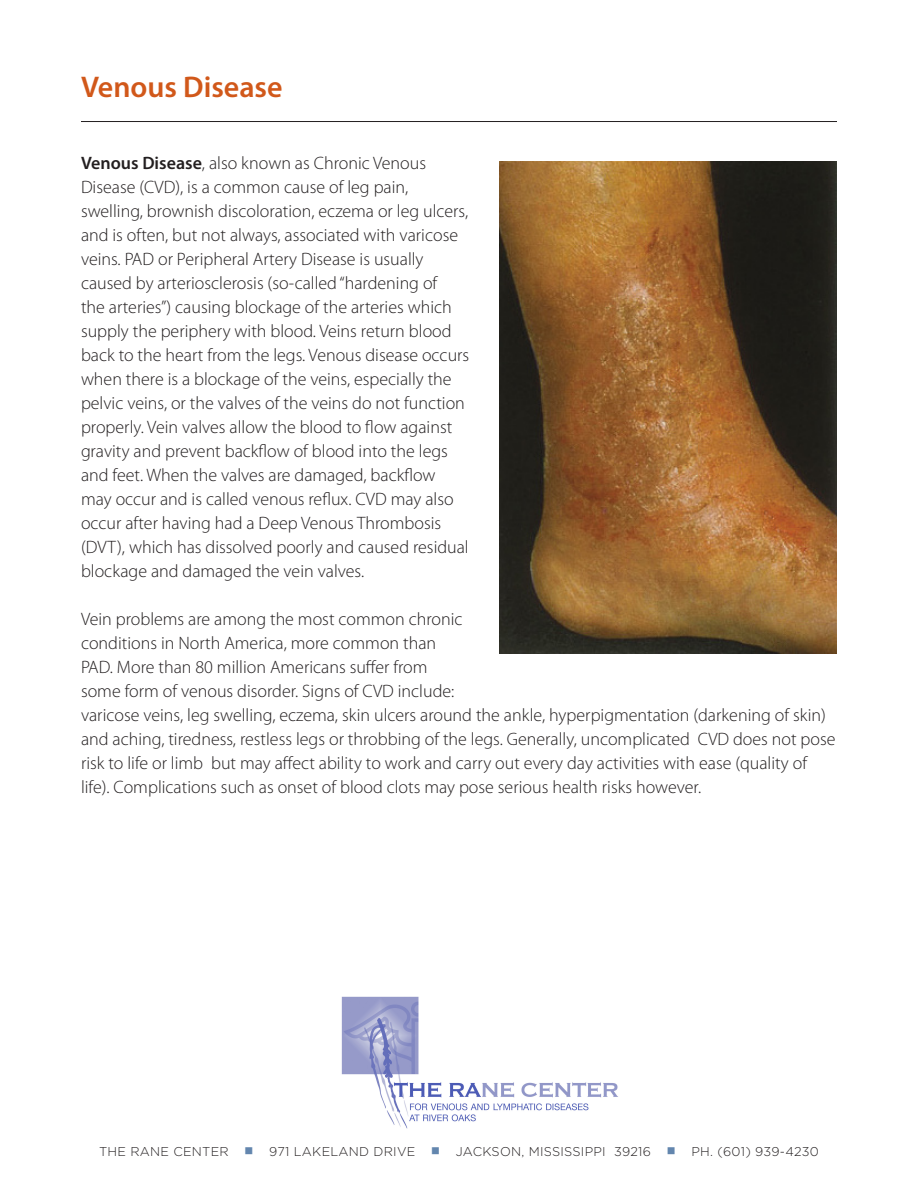
<style>
.page{position:relative;width:918px;height:1188px;background:#fff}
.page>*{position:absolute;margin:0;border:0;box-sizing:border-box;transform-origin:0 0}
.t1{font:600 30px "Myriad Pro";color:#d1581a}
.t2{font:300 18px/24px "Myriad Pro";color:#231f20}
.t3{font:300 12.75px "Gotham HTF";letter-spacing:.02em;color:#231f20}
.s1{font-weight:600}
</style>
<div class="page">
<img style="left:341px;top:996px;width:277px;height:133px">
<hr style="left:81px;top:121px;width:756px;height:1px;background:#231f20">
<img style="left:500px;top:162px;width:337px;height:491px">
<p class="t1" style="left:81px;top:70px;width:203px">Venous Disease</p>
<p class="t2" style="left:81px;top:151px;width:390px"><span class="s1">Venous Disease</span>, also known as Chronic Venous Disease (CVD), is a common cause of leg pain, swelling, brownish discoloration, eczema or leg ulcers, and is often, but not always, associated with varicose veins. PAD or Peripheral Artery Disease is usually caused by arteriosclerosis (so-called “hardening of<br>the arteries”) causing blockage of the arteries which supply the periphery with blood. Veins return blood back to the heart from the legs. Venous disease occurs when there is a blockage of the veins, especially the pelvic veins, or the valves of the veins do not function properly. Vein valves allow the blood to flow against gravity and prevent backflow of blood into the legs and feet. When the valves are damaged, backflow may occur and is called venous reflux. CVD may also occur after having had a Deep Venous Thrombosis (DVT), which has dissolved poorly and caused residual blockage and damaged the vein valves.</p>
<p class="t2" style="left:81px;top:607px;width:756px">Vein problems are among the most common chronic<br>conditions in North America, more common than<br>PAD. More than 80 million Americans suffer from<br>some form of venous disorder. Signs of CVD include:<br>varicose veins, leg swelling, eczema, skin ulcers around the ankle, hyperpigmentation (darkening of skin) and aching, tiredness, restless legs or throbbing of the legs. Generally, uncomplicated CVD does not pose risk to life or limb but may affect ability to work and carry out every day activities with ease (quality of life). Complications such as onset of blood clots may pose serious health risks however.</p>
<p class="t3" style="left:99px;top:1145px;width:131px">THE RANE CENTER</p>
<p class="t3" style="left:245px;top:1145px;width:172px"><sup>■</sup> 971 LAKELAND DRIVE</p>
<p class="t3" style="left:432px;top:1145px;width:220px"><sup>■</sup> JACKSON, MISSISSIPPI 39216</p>
<p class="t3" style="left:667px;top:1145px;width:153px"><sup>■</sup> PH. (601) 939-4230</p>
</div>
